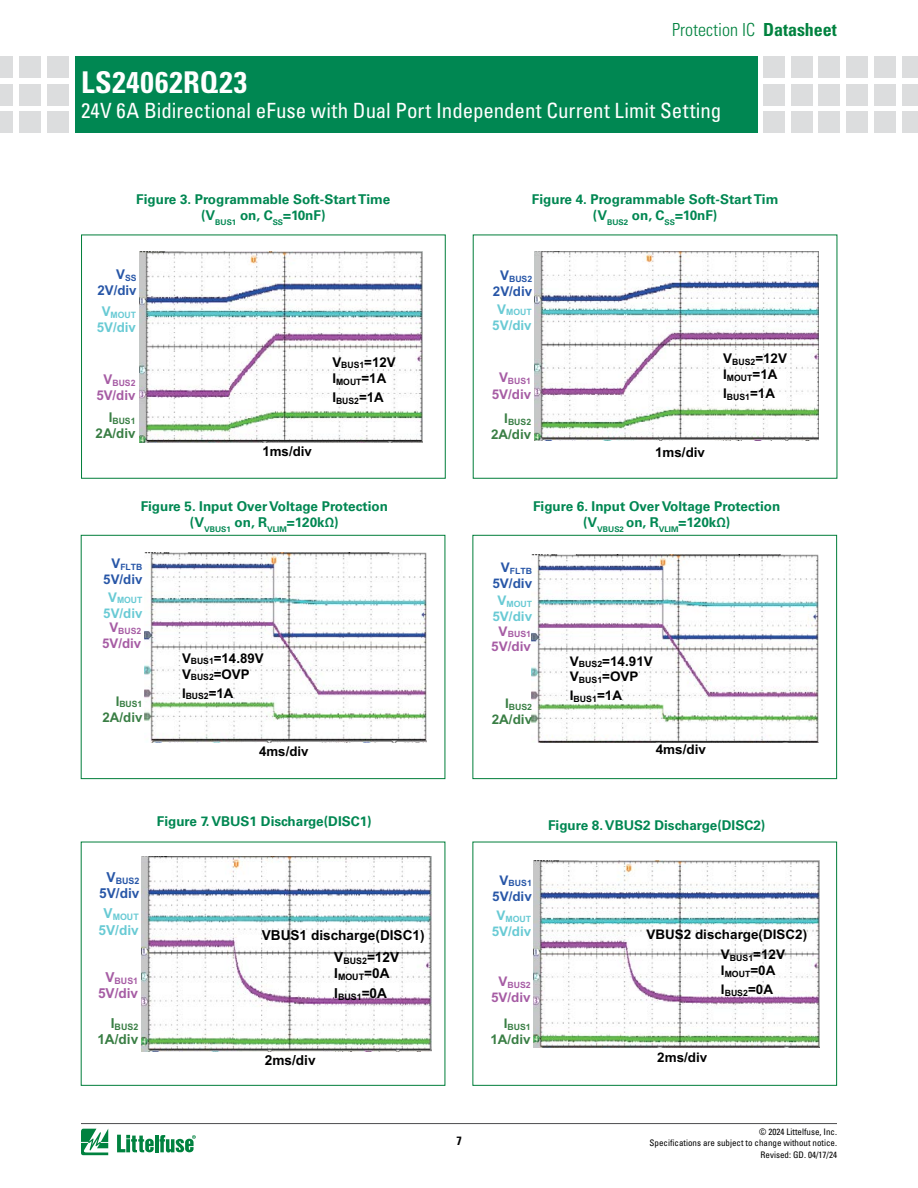
<style>
.page{position:relative;width:918px;height:1188px;background:#fff}
.page>*{position:absolute;margin:0;border:0;box-sizing:border-box;transform-origin:0 0}
.t1{font:700 condensed 30px "Univers LT Std";letter-spacing:.03em;color:#fff}
.t2{font:condensed 21px "Univers LT Std";color:#fff}
.t3{font:300 condensed 18px "Univers LT Std";color:#00823f}
.t4{font:700 13.8px/16.5px "Arial";color:#000}
.t5{font:700 13.8px "Arial";color:#2756a7}
.t6{font:700 13.8px "Arial";color:#68cad4}
.t7{font:700 13.8px "Arial";color:#a65ca4}
.t8{font:700 13.8px "Arial";color:#397e44}
.t9{font:700 13.5px/16.2px "Univers LT Std";color:#008752;text-align:center}
.t10{font:700 13.5px/16.2px "Arial";color:#000}
.t11{font:700 13.5px "Arial";color:#2756a7}
.t12{font:700 13.5px "Arial";color:#68cad4}
.t13{font:700 13.5px "Arial";color:#a65ca4}
.t14{font:700 13.5px "Arial";color:#397e44}
.t15{font:700 13.35px/16px "Arial";color:#000}
.t16{font:700 13.35px "Arial";color:#2756a7}
.t17{font:700 13.35px "Arial";color:#68cad4}
.t18{font:700 13.35px "Arial";color:#a65ca4}
.t19{font:700 13.35px "Arial";color:#397e44}
.t20{font:700 13.2px/15.9px "Arial";color:#000}
.t21{font:700 13.2px "Arial";color:#2756a7}
.t22{font:700 13.2px "Arial";color:#68cad4}
.t23{font:700 13.2px "Arial";color:#a65ca4}
.t24{font:700 13.2px "Arial";color:#397e44}
.t25{font:700 condensed 12px "Univers LT Std";color:#000}
.t26{font:condensed 9px/10.8px "Univers LT Std";color:#000;text-align:right}
.t27{font:700 9px "Arial";color:#2756a7}
.t28{font:700 9px "Arial";color:#68cad4}
.t29{font:700 9px "Arial";color:#a65ca4}
.t30{font:700 9px "Arial";color:#397e44}
.t31{font:700 8.7px "Arial";color:#68cad4}
.t32{font:700 8.7px "Arial";color:#a65ca4}
.t33{font:700 8.7px "Arial";color:#397e44}
.t34{font:700 8.7px "Arial";color:#2756a7}
.t35{font:700 8.55px "Arial";color:#2756a7}
.t36{font:700 8.55px "Arial";color:#68cad4}
.t37{font:700 8.55px "Arial";color:#a65ca4}
.t38{font:700 8.55px "Arial";color:#397e44}
.s1{font-weight:700}
</style>
<div class="page">
<div style="left:47px;top:56px;width:21px;height:21px;background:#dcddde"></div>
<div style="left:47px;top:84px;width:21px;height:21px;background:#dcddde"></div>
<div style="left:47px;top:112px;width:21px;height:21px;background:#dcddde"></div>
<div style="left:19px;top:56px;width:21px;height:21px;background:#dcddde"></div>
<div style="left:19px;top:84px;width:21px;height:21px;background:#dcddde"></div>
<div style="left:19px;top:112px;width:21px;height:21px;background:#dcddde"></div>
<div style="left:0;top:56px;width:13px;height:21px;background:#dcddde"></div>
<div style="left:0;top:84px;width:13px;height:21px;background:#dcddde"></div>
<div style="left:0;top:112px;width:13px;height:21px;background:#dcddde"></div>
<div style="left:763px;top:56px;width:21px;height:21px;background:#dcddde"></div>
<div style="left:763px;top:84px;width:21px;height:21px;background:#dcddde"></div>
<div style="left:763px;top:112px;width:21px;height:21px;background:#dcddde"></div>
<div style="left:791px;top:56px;width:21px;height:21px;background:#dcddde"></div>
<div style="left:791px;top:84px;width:21px;height:21px;background:#dcddde"></div>
<div style="left:791px;top:112px;width:21px;height:21px;background:#dcddde"></div>
<div style="left:819px;top:56px;width:21px;height:21px;background:#dcddde"></div>
<div style="left:819px;top:84px;width:21px;height:21px;background:#dcddde"></div>
<div style="left:819px;top:112px;width:21px;height:21px;background:#dcddde"></div>
<div style="left:847px;top:56px;width:21px;height:21px;background:#dcddde"></div>
<div style="left:847px;top:84px;width:21px;height:21px;background:#dcddde"></div>
<div style="left:847px;top:112px;width:21px;height:21px;background:#dcddde"></div>
<div style="left:875px;top:56px;width:21px;height:21px;background:#dcddde"></div>
<div style="left:875px;top:84px;width:21px;height:21px;background:#dcddde"></div>
<div style="left:875px;top:112px;width:21px;height:21px;background:#dcddde"></div>
<div style="left:902px;top:56px;width:16px;height:21px;background:#dcddde"></div>
<div style="left:902px;top:84px;width:16px;height:21px;background:#dcddde"></div>
<div style="left:902px;top:112px;width:16px;height:21px;background:#dcddde"></div>
<div style="left:75px;top:56px;width:682px;height:77px;background:#008752"></div>
<hr style="left:81px;top:1123px;width:756px;height:1px;background:#4d4d4f">
<svg style="left:81px;top:1129px;width:27px;height:26px"></svg>
<hr style="left:155px;top:1135px;width:3px;height:17px;background:#00823f">
<svg style="left:160px;top:1135px;width:36px;height:18px"></svg>
<svg style="left:117px;top:1135px;width:37px;height:17px"></svg>
<img style="left:144px;top:553px;width:282px;height:189px">
<div style="left:81px;top:535px;width:364px;height:244px;border:1px solid #007e3a"></div>
<img style="left:532px;top:555px;width:287px;height:188px">
<div style="left:472px;top:535px;width:365px;height:244px;border:1px solid #007e3a"></div>
<img style="left:142px;top:857px;width:289px;height:195px">
<div style="left:81px;top:842px;width:364px;height:244px;border:1px solid #007e3a"></div>
<img style="left:533px;top:860px;width:286px;height:188px">
<div style="left:472px;top:842px;width:365px;height:244px;border:1px solid #007e3a"></div>
<img style="left:140px;top:252px;width:282px;height:191px">
<div style="left:81px;top:235px;width:365px;height:244px;border:1px solid #007e3a"></div>
<img style="left:534px;top:251px;width:284px;height:189px">
<div style="left:473px;top:235px;width:364px;height:244px;border:1px solid #007e3a"></div>
<h3 class="t3" style="left:672px;top:19px;width:166px">Protection IC <span class="s1">Datasheet</span></h3>
<h1 class="t1" style="left:81px;top:64px;width:168px">LS24062RQ23</h1>
<h2 class="t2" style="left:81px;top:97px;width:642px">24V 6A Bidirectional eFuse with Dual Port Independent Current Limit Setting</h2>
<p class="t9" style="left:136px;top:191px;width:256px">Figure 3. Programmable Soft-Start Time (V<sub>BUS1</sub> on, C<sub>SS</sub>=10nF)</p>
<p class="t9" style="left:532px;top:191px;width:248px">Figure 4. Programmable Soft-Start Tim (V<sub>BUS2</sub> on, C<sub>SS</sub>=10nF)</p>
<p class="t34" style="left:116px;top:272px;width:22px"><sup>V</sup>SS</p>
<p class="t11" style="left:97px;top:281px;width:41px">2V/div</p>
<p class="t31" style="left:102px;top:308px;width:36px"><sup>V</sup>MOUT</p>
<p class="t12" style="left:97px;top:318px;width:41px">5V/div</p>
<p class="t34" style="left:500px;top:273px;width:34px"><sup>V</sup>BUS2</p>
<p class="t16" style="left:493px;top:282px;width:41px">2V/div</p>
<p class="t31" style="left:497px;top:306px;width:36px"><sup>V</sup>MOUT</p>
<p class="t17" style="left:492px;top:316px;width:41px">5V/div</p>
<p class="t32" style="left:104px;top:376px;width:33px"><sup>V</sup>BUS2</p>
<p class="t13" style="left:96px;top:386px;width:41px">5V/div</p>
<p class="t33" style="left:109px;top:415px;width:28px"><sup>I</sup>BUS1</p>
<p class="t14" style="left:96px;top:424px;width:41px">2A/div</p>
<p class="t10" style="left:332px;top:354px;width:65px">V<sub>BUS1</sub>=12V<br>I<sub>MOUT</sub>=1A</p>
<p class="t10" style="left:332px;top:389px;width:53px">I<sub>BUS2</sub>=1A</p>
<p class="t32" style="left:499px;top:375px;width:34px"><sup>V</sup>BUS1</p>
<p class="t18" style="left:492px;top:384px;width:41px">5V/div</p>
<p class="t33" style="left:504px;top:415px;width:28px"><sup>I</sup>BUS2</p>
<p class="t19" style="left:491px;top:425px;width:42px">2A/div</p>
<p class="t15" style="left:723px;top:350px;width:65px">V<sub>BUS2</sub>=12V<br>I<sub>MOUT</sub>=1A</p>
<p class="t15" style="left:723px;top:386px;width:53px">I<sub>BUS1</sub>=1A</p>
<p class="t10" style="left:262px;top:444px;width:51px">1ms/div</p>
<p class="t15" style="left:655px;top:444px;width:51px">1ms/div</p>
<p class="t9" style="left:141px;top:498px;width:249px">Figure 5. Input Over Voltage Protection (V<sub>VBUS1</sub> on, R<sub>VLIM</sub>=120kΩ)</p>
<p class="t9" style="left:533px;top:498px;width:249px">Figure 6. Input Over Voltage Protection (V<sub>VBUS2</sub> on, R<sub>VLIM</sub>=120kΩ)</p>
<p class="t34" style="left:112px;top:561px;width:32px"><sup>V</sup>FLTB</p>
<p class="t17" style="left:103px;top:603px;width:41px">5V/div</p>
<p class="t16" style="left:103px;top:570px;width:41px">5V/div</p>
<p class="t31" style="left:108px;top:594px;width:36px"><sup>V</sup>MOUT</p>
<p class="t32" style="left:109px;top:625px;width:33px"><sup>V</sup>BUS2</p>
<p class="t18" style="left:102px;top:634px;width:41px">5V/div</p>
<p class="t33" style="left:116px;top:698px;width:28px"><sup>I</sup>BUS1</p>
<p class="t19" style="left:103px;top:708px;width:41px">2A/div</p>
<p class="t15" style="left:182px;top:650px;width:83px">V<sub>BUS1</sub>=14.89V<br>V<sub>BUS2</sub>=OVP</p>
<p class="t15" style="left:182px;top:685px;width:53px">I<sub>BUS2</sub>=1A</p>
<p class="t35" style="left:501px;top:565px;width:33px"><sup>V</sup>FLTB</p>
<p class="t21" style="left:492px;top:574px;width:41px">5V/div</p>
<p class="t36" style="left:497px;top:598px;width:36px"><sup>V</sup>MOUT</p>
<p class="t22" style="left:492px;top:607px;width:41px">5V/div</p>
<p class="t37" style="left:499px;top:628px;width:34px"><sup>V</sup>BUS1</p>
<p class="t23" style="left:491px;top:638px;width:41px">5V/div</p>
<p class="t38" style="left:505px;top:701px;width:29px"><sup>I</sup>BUS2</p>
<p class="t24" style="left:492px;top:710px;width:42px">2A/div</p>
<p class="t20" style="left:570px;top:653px;width:85px">V<sub>BUS2</sub>=14.91V<br>V<sub>BUS1</sub>=OVP</p>
<p class="t20" style="left:570px;top:688px;width:54px">I<sub>BUS1</sub>=1A</p>
<p class="t15" style="left:259px;top:744px;width:51px">4ms/div</p>
<p class="t20" style="left:656px;top:742px;width:52px">4ms/div</p>
<p class="t9" style="left:157px;top:814px;width:216px">Figure 7. VBUS1 Discharge(DISC1)</p>
<p class="t9" style="left:548px;top:817px;width:219px">Figure 8. VBUS2 Discharge(DISC2)</p>
<p class="t27" style="left:107px;top:874px;width:34px"><sup>V</sup>BUS2</p>
<p class="t5" style="left:99px;top:884px;width:42px">5V/div</p>
<p class="t6" style="left:99px;top:920px;width:42px">5V/div</p>
<p class="t28" style="left:104px;top:911px;width:37px"><sup>V</sup>MOUT</p>
<p class="t4" style="left:262px;top:927px;width:164px">VBUS1 discharge(DISC1)</p>
<p class="t34" style="left:500px;top:877px;width:34px"><sup>V</sup>BUS1</p>
<p class="t16" style="left:492px;top:886px;width:41px">5V/div</p>
<p class="t31" style="left:497px;top:913px;width:36px"><sup>V</sup>MOUT</p>
<p class="t17" style="left:492px;top:922px;width:41px">5V/div</p>
<p class="t15" style="left:647px;top:926px;width:162px">VBUS2 discharge(DISC2)</p>
<p class="t29" style="left:105px;top:974px;width:34px"><sup>V</sup>BUS1</p>
<p class="t30" style="left:111px;top:1020px;width:29px"><sup>I</sup>BUS2</p>
<p class="t8" style="left:97px;top:1030px;width:42px">1A/div</p>
<p class="t7" style="left:98px;top:984px;width:42px">5V/div</p>
<p class="t4" style="left:334px;top:949px;width:66px">V<sub>BUS2</sub>=12V<br>I<sub>MOUT</sub>=0A</p>
<p class="t4" style="left:334px;top:985px;width:54px">I<sub>BUS1</sub>=0A</p>
<p class="t32" style="left:498px;top:978px;width:34px"><sup>V</sup>BUS2</p>
<p class="t18" style="left:491px;top:988px;width:41px">5V/div</p>
<p class="t33" style="left:504px;top:1021px;width:29px"><sup>I</sup>BUS1</p>
<p class="t19" style="left:490px;top:1030px;width:42px">1A/div</p>
<p class="t15" style="left:721px;top:947px;width:66px">V<sub>BUS1</sub>=12V<br>I<sub>MOUT</sub>=0A</p>
<p class="t15" style="left:721px;top:982px;width:54px">I<sub>BUS2</sub>=0A</p>
<p class="t4" style="left:265px;top:1052px;width:52px">2ms/div</p>
<p class="t15" style="left:657px;top:1049px;width:52px">2ms/div</p>
<p class="t25" style="left:456px;top:1133px;width:7px">7</p>
<p class="t26" style="left:650px;top:1126px;width:189px">© 2024 Littelfuse, Inc.<br>Specifications are subject to change without notice.</p>
<p class="t26" style="left:761px;top:1149px;width:78px">Revised: GD. 04/17/24</p>
</div>
